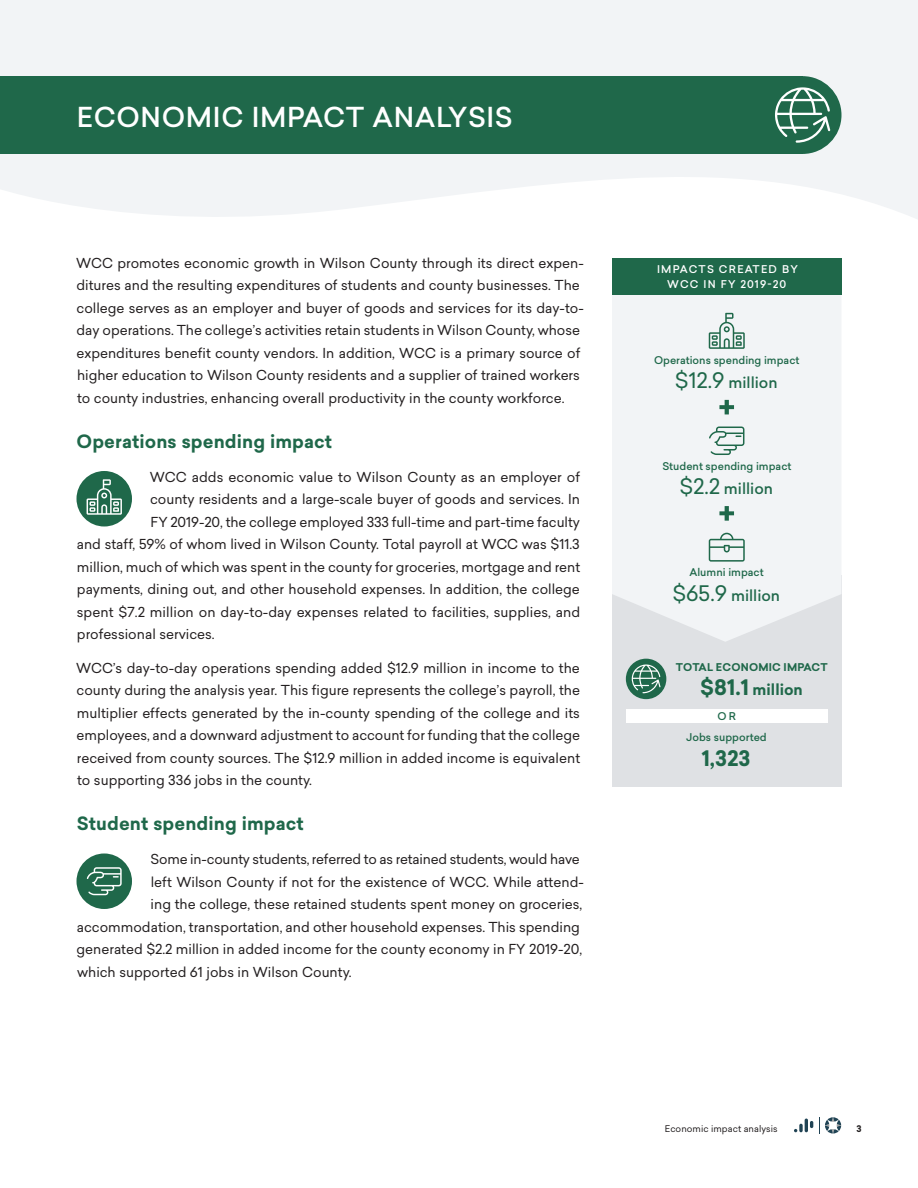
<style>
.page{position:relative;width:918px;height:1188px;background:#fff}
.page>*{position:absolute;margin:0;border:0;box-sizing:border-box;transform-origin:0 0}
.Heading_2{font:500 27px "Sailec";letter-spacing:.025em;color:#fff}
.t1{font:700 21px "Sailec";color:#1f684a}
.Heading_3_primary{font:700 18px "Sailec";letter-spacing:.005em;color:#1f684a}
.t2{font:500 15px "Sailec";color:#1f684a}
.t3{font:700 15px "Sailec";color:#1f684a}
.t4{font:13.5px/22.5px "Sailec";color:#231f20}
.t5{font:500 10.5px "Sailec";color:#1f684a}
.Figure_title{font:500 10.5px/15px "Sailec";letter-spacing:.12em;color:#fff;text-align:center}
.t6{font:700 10.5px "Sailec";letter-spacing:.02em;color:#1f684a}
.t7{font:9px "Sailec";letter-spacing:.005em;color:#231f20}
.t8{font:700 9px "Sailec";color:#231f20}
.s1{font-weight:400;font-size:21px}
.s2{font-size:21px}
</style>
<div class="page">
<svg style="left:0;top:0;width:918px;height:219px;fill:#f2f4f6"></svg>
<svg style="left:794px;top:1119px;width:19px;height:13px"></svg>
<svg style="left:819px;top:1117px;width:22px;height:17px"></svg>
<div style="left:0;top:76px;width:803px;height:78px;background:#1f684a"></div>
<div style="left:764px;top:76px;width:77px;height:78px;background:#1f684a;border-radius:50%"></div>
<svg style="left:775px;top:87px;width:55px;height:56px"></svg>
<div style="left:76px;top:471px;width:56px;height:55px;background:#1f684a;border-radius:50%"></div>
<svg style="left:87px;top:479px;width:35px;height:36px"></svg>
<div style="left:612px;top:576px;width:230px;height:211px;background:#dfe1e4"></div>
<svg style="left:612px;top:295px;width:230px;height:347px;fill:#f2f4f6"></svg>
<svg style="left:719px;top:400px;width:15px;height:14px"></svg>
<svg style="left:719px;top:506px;width:15px;height:15px"></svg>
<div style="left:612px;top:258px;width:230px;height:37px;background:#1f684a"></div>
<div style="left:626px;top:709px;width:202px;height:14px;background:#fff"></div>
<div style="left:626px;top:659px;width:40px;height:40px;background:#1f684a;border-radius:50%"></div>
<svg style="left:632px;top:665px;width:29px;height:28px"></svg>
<svg style="left:709px;top:313px;width:36px;height:36px"></svg>
<svg style="left:709px;top:427px;width:35px;height:28px"></svg>
<svg style="left:709px;top:533px;width:36px;height:29px"></svg>
<div style="left:76px;top:854px;width:56px;height:55px;background:#1f684a;border-radius:50%"></div>
<svg style="left:87px;top:867px;width:35px;height:28px"></svg>
<p class="Heading_2" style="left:77px;top:98px;width:437px">ECONOMIC IMPACT ANALYSIS</p>
<p class="t4" style="left:76px;top:251px;width:509px">WCC promotes economic growth in Wilson County through its direct expen&shy;ditures and the resulting expenditures of students and county businesses. The college serves as an employer and buyer of goods and services for its day-to&shy;day operations. The college’s activities retain students in Wilson County, whose expenditures benefit county vendors. In addition, WCC is a primary source of higher education to Wilson County residents and a supplier of trained workers to county industries, enhancing overall productivity in the county workforce.</p>
<p class="Heading_3_primary" style="left:77px;top:428px;width:257px">Operations spending impact</p>
<p class="t4" style="left:150px;top:465px;width:432px">WCC adds economic value to Wilson County as an employer of</p>
<p class="t4" style="left:150px;top:488px;width:431px">county residents and a large-scale buyer of goods and services. In</p>
<p class="t4" style="left:151px;top:510px;width:431px">FY 2019-20, the college employed 333 full-time and part-time faculty</p>
<p class="t4" style="left:77px;top:533px;width:505px">and staff, 59% of whom lived in Wilson County. Total payroll at WCC was $11.3</p>
<p class="t4" style="left:77px;top:555px;width:505px">million, much of which was spent in the county for groceries, mortgage and rent</p>
<p class="t4" style="left:77px;top:578px;width:505px">payments, dining out, and other household expenses. In addition, the college</p>
<p class="t4" style="left:77px;top:600px;width:505px">spent $7.2 million on day-to-day expenses related to facilities, supplies, and</p>
<p class="t4" style="left:77px;top:623px;width:139px">professional services.</p>
<p class="t4" style="left:76px;top:656px;width:505px;text-align:justify">WCC’s day-to-day operations spending added $12.9 million in income to the county during the analysis year. This figure represents the college’s payroll, the multiplier effects generated by the in-county spending of the college and its employees, and a downward adjustment to account for funding that the college received from county sources. The $12.9 million in added income is equivalent to supporting 336 jobs in the county.</p>
<p class="Heading_3_primary" style="left:77px;top:811px;width:229px">Student spending impact</p>
<p class="t4" style="left:150px;top:848px;width:431px">Some in-county students, referred to as retained students, would have</p>
<p class="t4" style="left:151px;top:870px;width:435px">left Wilson County if not for the existence of WCC. While attend-</p>
<p class="t4" style="left:151px;top:893px;width:433px">ing the college, these retained students spent money on groceries,</p>
<p class="t4" style="left:77px;top:915px;width:505px">accommodation, transportation, and other household expenses. This spending</p>
<p class="t4" style="left:77px;top:938px;width:507px">generated $2.2 million in added income for the county economy in FY 2019-20,</p>
<p class="t4" style="left:77px;top:960px;width:276px">which supported 61 jobs in Wilson County.</p>
<p class="Figure_title" style="left:657px;top:261px;width:142px">IMPACTS CREATED BY<br>WCC IN FY 2019-20</p>
<p class="t5" style="left:654px;top:352px;width:147px">Operations spending impact</p>
<p class="t2" style="left:675px;top:372px;width:104px"><span class="s1">$12.9</span> million</p>
<p class="t5" style="left:662px;top:459px;width:131px">Student spending impact</p>
<p class="t2" style="left:679px;top:478px;width:95px"><span class="s1">$2.2</span> million</p>
<p class="t5" style="left:689px;top:565px;width:76px">Alumni impact</p>
<p class="t2" style="left:672px;top:585px;width:109px"><span class="s1">$65.9</span> million</p>
<p class="t6" style="left:676px;top:659px;width:153px">TOTAL ECONOMIC IMPACT</p>
<p class="t3" style="left:700px;top:679px;width:104px"><span class="s2">$81.1</span> million</p>
<p class="t5" style="left:718px;top:709px;width:20px">OR</p>
<p class="t5" style="left:686px;top:730px;width:82px">Jobs supported</p>
<p class="t1" style="left:702px;top:743px;width:50px">1,323</p>
<p class="t7" style="left:665px;top:1123px;width:114px">Economic impact analysis</p>
<p class="t8" style="left:856px;top:1123px;width:7px">3</p>
</div>
